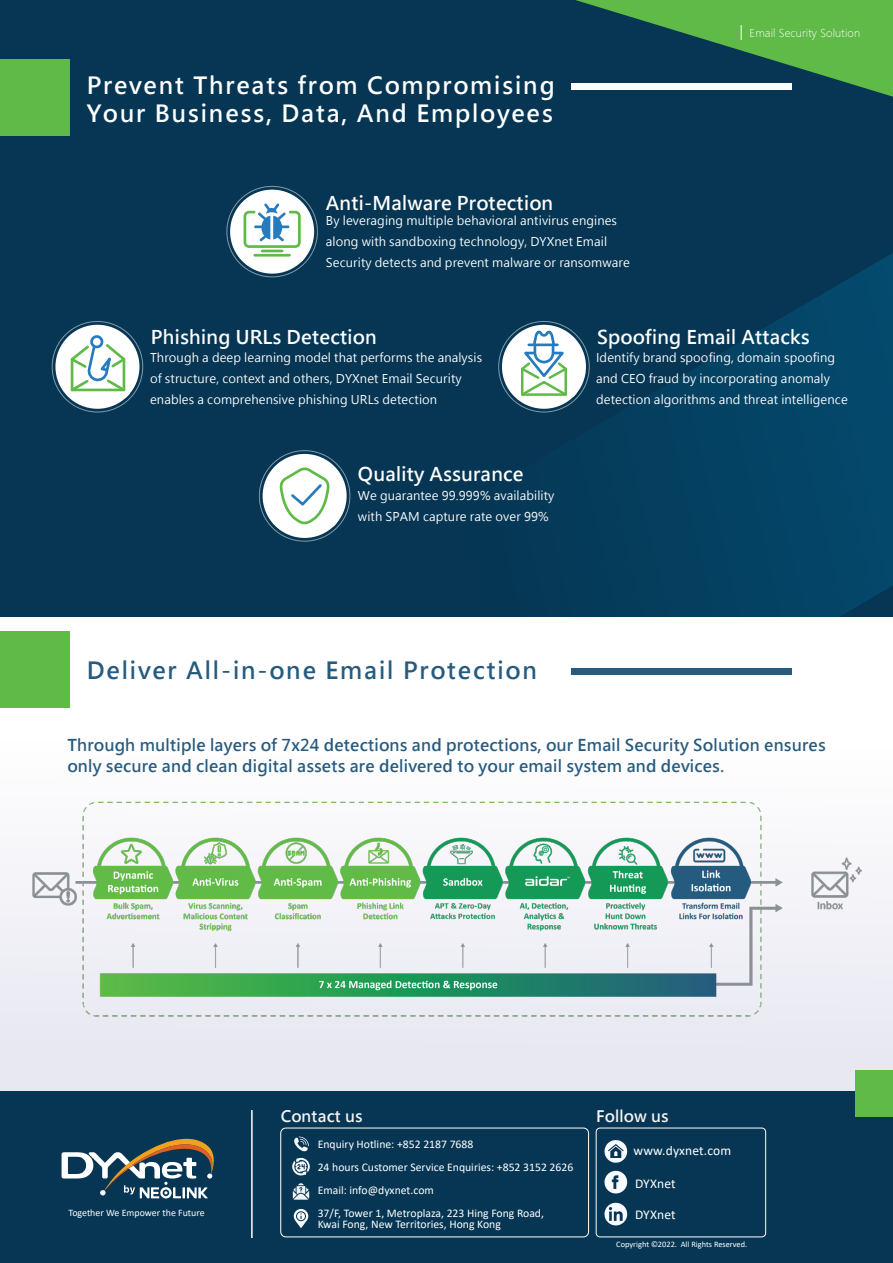
<style>
.page{position:relative;width:893px;height:1263px;background:#fff}
.page>*{position:absolute;margin:0;border:0;box-sizing:border-box;transform-origin:0 0}
.t1{font:700 23.4px/28px "Microsoft Jheng Hei";letter-spacing:.075em;color:#fff}
.t2{font:700 23.4px "Microsoft Jheng Hei";letter-spacing:.075em;color:#265b7f}
.t3{font:700 18.75px "Microsoft Jheng Hei";letter-spacing:.01em;color:#fff}
.t4{font:700 16.2px/20.4px "Microsoft Jheng Hei";letter-spacing:.01em;color:#265b7f}
.t5{font:700 15.75px "Microsoft Jheng Hei";letter-spacing:.01em;color:#f6f7f7}
.t6{font:13.5px "Calibri";letter-spacing:.01em;color:#fff}
.t7{font:12px/21px "Microsoft Jheng Hei";letter-spacing:.01em;color:#fff}
.t8{font:11.7px/23.1px "Calibri";color:#fff}
.t9{font:300 10.65px "Microsoft Ya Hei";letter-spacing:.01em;color:#fff}
.t10{font:9.9px "Calibri";color:#fff}
.t11{font:8.4px "Calibri";color:#fff}
</style>
<div class="page">
<div style="left:0;top:574px;width:893px;height:524px;background:linear-gradient(to bottom,#fff,#e9e8f3)"></div>
<div style="left:0;top:0;width:893px;height:616px;background:#063653"></div>
<svg style="left:498px;top:253px;width:395px;height:363px"></svg>
<svg style="left:576px;top:0;width:317px;height:97px"></svg>
<div style="left:0;top:1092px;width:893px;height:171px;background:#063653"></div>
<div style="left:855px;top:1070px;width:38px;height:46px;background:#5fba47"></div>
<hr style="left:251px;top:1110px;width:2px;height:128px;background:#fff">
<svg style="left:294px;top:1209px;width:14px;height:19px"></svg>
<svg style="left:293px;top:1183px;width:16px;height:17px"></svg>
<svg style="left:292px;top:1158px;width:18px;height:17px"></svg>
<div style="left:596px;top:1128px;width:170px;height:109px;border:1px solid #fff;border-radius:4px"></div>
<div style="left:280px;top:1128px;width:309px;height:109px;border:1px solid #fff;border-radius:5px"></div>
<svg style="left:604px;top:1140px;width:23px;height:23px"></svg>
<svg style="left:604px;top:1171px;width:23px;height:22px"></svg>
<svg style="left:604px;top:1203px;width:23px;height:22px"></svg>
<svg style="left:62px;top:1138px;width:152px;height:61px"></svg>
<svg style="left:294px;top:1137px;width:15px;height:14px"></svg>
<div style="left:571px;top:83px;width:221px;height:7px;background:#fff"></div>
<div style="left:571px;top:668px;width:221px;height:7px;background:#265b7f"></div>
<div style="left:0;top:59px;width:70px;height:77px;background:#5fba47"></div>
<div style="left:0;top:632px;width:70px;height:76px;background:#5fba47"></div>
<svg style="left:263px;top:454px;width:84px;height:84px"></svg>
<svg style="left:502px;top:325px;width:84px;height:84px"></svg>
<svg style="left:55px;top:325px;width:84px;height:84px"></svg>
<svg style="left:230px;top:190px;width:84px;height:84px"></svg>
<div style="left:244px;top:211px;width:57px;height:37px;border:3px solid #5fba47;border-radius:4px"></div>
<hr style="left:262px;top:250px;width:20px;height:2px;background:#5fba47">
<hr style="left:255px;top:254px;width:34px;height:3px;background:#5fba47">
<img style="left:22px;top:777px;width:863px;height:251px">
<h1 class="t1" style="left:87px;top:71px;width:469px">Prevent Threats from Compromising<br>Your Business, Data, And Employees</h1>
<h2 class="t3" style="left:326px;top:192px;width:229px">Anti-Malware Protection</h2>
<p class="t7" style="left:326px;top:210px;width:305px">By leveraging multiple behavioral antivirus engines along with sandboxing technology, DYXnet Email<br>Security detects and prevent malware or ransomware</p>
<p class="t9" style="left:749px;top:26px;width:112px">Email Security Solution</p>
<h2 class="t3" style="left:151px;top:325px;width:227px">Phishing URLs Detection</h2>
<p class="t7" style="left:150px;top:347px;width:334px">Through a deep learning model that performs the analysis of structure, context and others, DYXnet Email Security enables a comprehensive phishing URLs detection</p>
<h2 class="t3" style="left:358px;top:462px;width:167px">Quality Assurance</h2>
<p class="t7" style="left:358px;top:485px;width:198px">We guarantee 99.999% availability with SPAM capture rate over 99%</p>
<h2 class="t3" style="left:597px;top:325px;width:214px">Spoofing Email Attacks</h2>
<p class="t7" style="left:596px;top:347px;width:253px">Identify brand spoofing, domain spoofing and CEO fraud by incorporating anomaly detection algorithms and threat intelligence</p>
<h1 class="t2" style="left:87px;top:656px;width:452px">Deliver All-in-one Email Protection</h1>
<h3 class="t4" style="left:67px;top:735px;width:760px">Through multiple layers of 7x24 detections and protections, our Email Security Solution ensures only secure and clean digital assets are delivered to your email system and devices.</h3>
<p class="t10" style="left:68px;top:1206px;width:138px">Together We Empower the Future</p>
<h3 class="t5" style="left:281px;top:1107px;width:83px">Contact us</h3>
<h3 class="t5" style="left:596px;top:1107px;width:74px">Follow us</h3>
<p class="t6" style="left:634px;top:1141px;width:99px">www.dyxnet.com</p>
<p class="t6" style="left:635px;top:1175px;width:42px">DYXnet</p>
<p class="t6" style="left:635px;top:1205px;width:42px">DYXnet</p>
<p class="t8" style="left:318px;top:1132px;width:257px">Enquiry Hotline: +852 2187 7688<br>24 hours Customer Service Enquiries: +852 3152 2626<br>Email: info@dyxnet.com<br>37/F, Tower 1, Metroplaza, 223 Hing Fong Road,</p>
<p class="t8" style="left:318px;top:1213px;width:185px">Kwai Fong, New Territories, Hong Kong</p>
<p class="t11" style="left:616px;top:1239px;width:132px">Copyright ©2022. All Rights Reserved.</p>
</div>
